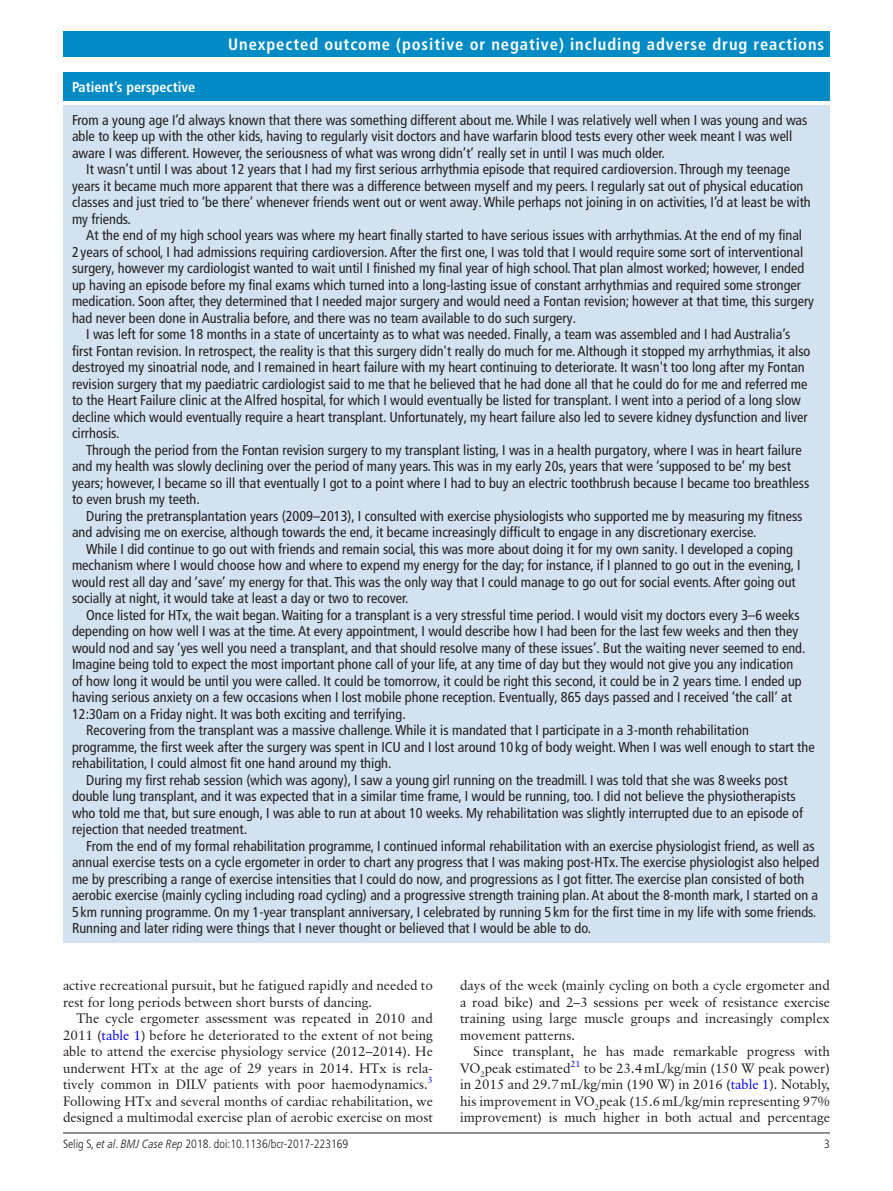
<style>
.page{position:relative;width:893px;height:1191px;background:#fff}
.page>*{position:absolute;margin:0;border:0;box-sizing:border-box;transform-origin:0 0}
.t1{font:700 condensed 16.5px "Frutiger LT Pro";letter-spacing:.055em;color:#fff}
.t2{font:condensed 14.25px/16.5px "Frutiger LT Pro";color:#231f20}
.t3{font:700 condensed 14.25px "Frutiger LT Pro";color:#fff}
.t4{font:13.5px/16.5px "Classical Garamond BT";color:#231f20;text-align:justify}
.t5{font:300 condensed 12px "Frutiger LT Pro";color:#231f20}
.s1{color:#00f}
.s2{font-style:italic}
</style>
<div class="page">
<hr style="left:63px;top:1132px;width:767px;height:1px;background:#231f20">
<div style="left:63px;top:31px;width:767px;height:25px;background:#008bc5"></div>
<div style="left:63px;top:72px;width:767px;height:29px;background:#008bc5"></div>
<div style="left:63px;top:105px;width:767px;height:837px;background:#d2e2f0"></div>
<p class="t1" style="left:228px;top:34px;width:597px">Unexpected outcome (positive or negative) including adverse drug reactions</p>
<p class="t3" style="left:72px;top:78px;width:125px">Patient’s perspective</p>
<p class="t2" style="left:72px;top:111px;width:737px">From a young age I’d always known that there was something different about me. While I was relatively well when I was young and was able to keep up with the other kids, having to regularly visit doctors and have warfarin blood tests every other week meant I was well aware I was different. However, the seriousness of what was wrong didn’t’ really set in until I was much older.</p>
<p class="t2" style="left:72px;top:161px;width:740px;text-indent:14px">It wasn’t until I was about 12 years that I had my first serious arrhythmia episode that required cardioversion. Through my teenage years it became much more apparent that there was a difference between myself and my peers. I regularly sat out of physical education classes and just tried to ‘be there’ whenever friends went out or went away. While perhaps not joining in on activities, I’d at least be with my friends.</p>
<p class="t2" style="left:86px;top:227px;width:717px">At the end of my high school years was where my heart finally started to have serious issues with arrhythmias. At the end of my final</p>
<p class="t2" style="left:72px;top:243px;width:733px">2 years of school, I had admissions requiring cardioversion. After the first one, I was told that I would require some sort of interventional</p>
<p class="t2" style="left:72px;top:260px;width:734px">surgery, however my cardiologist wanted to wait until I finished my final year of high school. That plan almost worked; however, I ended</p>
<p class="t2" style="left:72px;top:276px;width:731px">up having an episode before my final exams which turned into a long-lasting issue of constant arrhythmias and required some stronger</p>
<p class="t2" style="left:72px;top:293px;width:743px">medication. Soon after, they determined that I needed major surgery and would need a Fontan revision; however at that time, this surgery</p>
<p class="t2" style="left:72px;top:309px;width:506px">had never been done in Australia before, and there was no team available to do such surgery.</p>
<p class="t2" style="left:86px;top:326px;width:706px">I was left for some 18 months in a state of uncertainty as to what was needed. Finally, a team was assembled and I had Australia’s</p>
<p class="t2" style="left:72px;top:342px;width:740px">first Fontan revision. In retrospect, the reality is that this surgery didn't really do much for me. Although it stopped my arrhythmias, it also</p>
<p class="t2" style="left:72px;top:359px;width:734px">destroyed my sinoatrial node, and I remained in heart failure with my heart continuing to deteriorate. It wasn't too long after my Fontan</p>
<p class="t2" style="left:72px;top:375px;width:737px">revision surgery that my paediatric cardiologist said to me that he believed that he had done all that he could do for me and referred me</p>
<p class="t2" style="left:72px;top:392px;width:730px">to the Heart Failure clinic at the Alfred hospital, for which I would eventually be listed for transplant. I went into a period of a long slow</p>
<p class="t2" style="left:72px;top:408px;width:737px">decline which would eventually require a heart transplant. Unfortunately, my heart failure also led to severe kidney dysfunction and liver</p>
<p class="t2" style="left:72px;top:425px;width:49px">cirrhosis.</p>
<p class="t2" style="left:86px;top:441px;width:717px">Through the period from the Fontan revision surgery to my transplant listing, I was in a health purgatory, where I was in heart failure</p>
<p class="t2" style="left:72px;top:458px;width:720px">and my health was slowly declining over the period of many years. This was in my early 20s, years that were ‘supposed to be’ my best</p>
<p class="t2" style="left:72px;top:474px;width:739px">years; however, I became so ill that eventually I got to a point where I had to buy an electric toothbrush because I became too breathless</p>
<p class="t2" style="left:72px;top:491px;width:129px">to even brush my teeth.</p>
<p class="t2" style="left:86px;top:507px;width:718px">During the pretransplantation years (2009–2013), I consulted with exercise physiologists who supported me by measuring my fitness</p>
<p class="t2" style="left:72px;top:524px;width:686px">and advising me on exercise, although towards the end, it became increasingly difficult to engage in any discretionary exercise.</p>
<p class="t2" style="left:86px;top:540px;width:708px">While I did continue to go out with friends and remain social, this was more about doing it for my own sanity. I developed a coping</p>
<p class="t2" style="left:72px;top:557px;width:730px">mechanism where I would choose how and where to expend my energy for the day; for instance, if I planned to go out in the evening, I</p>
<p class="t2" style="left:72px;top:573px;width:725px">would rest all day and ‘save’ my energy for that. This was the only way that I could manage to go out for social events. After going out</p>
<p class="t2" style="left:72px;top:590px;width:338px">socially at night, it would take at least a day or two to recover.</p>
<p class="t2" style="left:86px;top:606px;width:715px">Once listed for HTx, the wait began. Waiting for a transplant is a very stressful time period. I would visit my doctors every 3–6 weeks</p>
<p class="t2" style="left:72px;top:623px;width:728px">depending on how well I was at the time. At every appointment, I would describe how I had been for the last few weeks and then they</p>
<p class="t2" style="left:72px;top:639px;width:735px">would nod and say ‘yes well you need a transplant, and that should resolve many of these issues’. But the waiting never seemed to end.</p>
<p class="t2" style="left:72px;top:656px;width:723px">Imagine being told to expect the most important phone call of your life, at any time of day but they would not give you any indication</p>
<p class="t2" style="left:72px;top:672px;width:731px">of how long it would be until you were called. It could be tomorrow, it could be right this second, it could be in 2 years time. I ended up</p>
<p class="t2" style="left:72px;top:689px;width:722px">having serious anxiety on a few occasions when I lost mobile phone reception. Eventually, 865 days passed and I received ‘the call’ at</p>
<p class="t2" style="left:72px;top:705px;width:335px">12:30am on a Friday night. It was both exciting and terrifying.</p>
<p class="t2" style="left:86px;top:722px;width:664px">Recovering from the transplant was a massive challenge. While it is mandated that I participate in a 3-month rehabilitation</p>
<p class="t2" style="left:72px;top:738px;width:744px">programme, the first week after the surgery was spent in ICU and I lost around 10 kg of body weight. When I was well enough to start the</p>
<p class="t2" style="left:72px;top:755px;width:321px">rehabilitation, I could almost fit one hand around my thigh.</p>
<p class="t2" style="left:86px;top:771px;width:703px">During my first rehab session (which was agony), I saw a young girl running on the treadmill. I was told that she was 8weeks post</p>
<p class="t2" style="left:72px;top:788px;width:725px">double lung transplant, and it was expected that in a similar time frame, I would be running, too. I did not believe the physiotherapists</p>
<p class="t2" style="left:72px;top:804px;width:733px">who told me that, but sure enough, I was able to run at about 10 weeks. My rehabilitation was slightly interrupted due to an episode of</p>
<p class="t2" style="left:72px;top:821px;width:177px">rejection that needed treatment.</p>
<p class="t2" style="left:86px;top:837px;width:730px">From the end of my formal rehabilitation programme, I continued informal rehabilitation with an exercise physiologist friend, as well as</p>
<p class="t2" style="left:72px;top:854px;width:749px">annual exercise tests on a cycle ergometer in order to chart any progress that I was making post-HTx. The exercise physiologist also helped</p>
<p class="t2" style="left:72px;top:870px;width:734px">me by prescribing a range of exercise intensities that I could do now, and progressions as I got fitter. The exercise plan consisted of both</p>
<p class="t2" style="left:72px;top:887px;width:748px">aerobic exercise (mainly cycling including road cycling) and a progressive strength training plan. At about the 8-month mark, I started on a</p>
<p class="t2" style="left:72px;top:903px;width:746px">5 km running programme. On my 1-year transplant anniversary, I celebrated by running 5 km for the first time in my life with some friends.</p>
<p class="t2" style="left:72px;top:920px;width:521px">Running and later riding were things that I never thought or believed that I would be able to do.</p>
<p class="t4" style="left:63px;top:977px;width:371px">active recreational pursuit, but he fatigued rapidly and needed to rest for long periods between short bursts of dancing.</p>
<p class="t4" style="left:63px;top:1010px;width:371px;text-indent:14px">The cycle ergometer assessment was repeated in 2010 and 2011 (<span class="s1">table 1</span>) before he deteriorated to the extent of not being able to attend the exercise physiology service (2012–2014). He underwent HTx at the age of 29 years in 2014. HTx is rela&shy;tively common in DILV patients with poor haemodynamics.<sup>3<br></sup>Following HTx and several months of cardiac rehabilitation, we designed a multimodal exercise plan of aerobic exercise on most</p>
<p class="t4" style="left:460px;top:977px;width:371px">days of the week (mainly cycling on both a cycle ergometer and a road bike) and 2–3 sessions per week of resistance exercise training using large muscle groups and increasingly complex movement patterns.</p>
<p class="t4" style="left:460px;top:1043px;width:371px;text-indent:14px">Since transplant, he has made remarkable progress with VO<sub>2</sub>peak estimated<sup>21</sup> to be 23.4mL/kg/min (150 W peak power) in 2015 and 29.7mL/kg/min (190 W) in 2016 (<span class="s1">table 1</span>). Notably, his improvement in VO<sub>2</sub>peak (15.6mL/kg/min representing 97% improvement) is much higher in both actual and percentage</p>
<p class="t5" style="left:63px;top:1136px;width:287px">Selig S, <span class="s2">et al</span>. <span class="s2">BMJ Case Rep</span> 2018. doi:10.1136/bcr-2017-223169</p>
<p class="t5" style="left:824px;top:1136px;width:7px">3</p>
</div>
